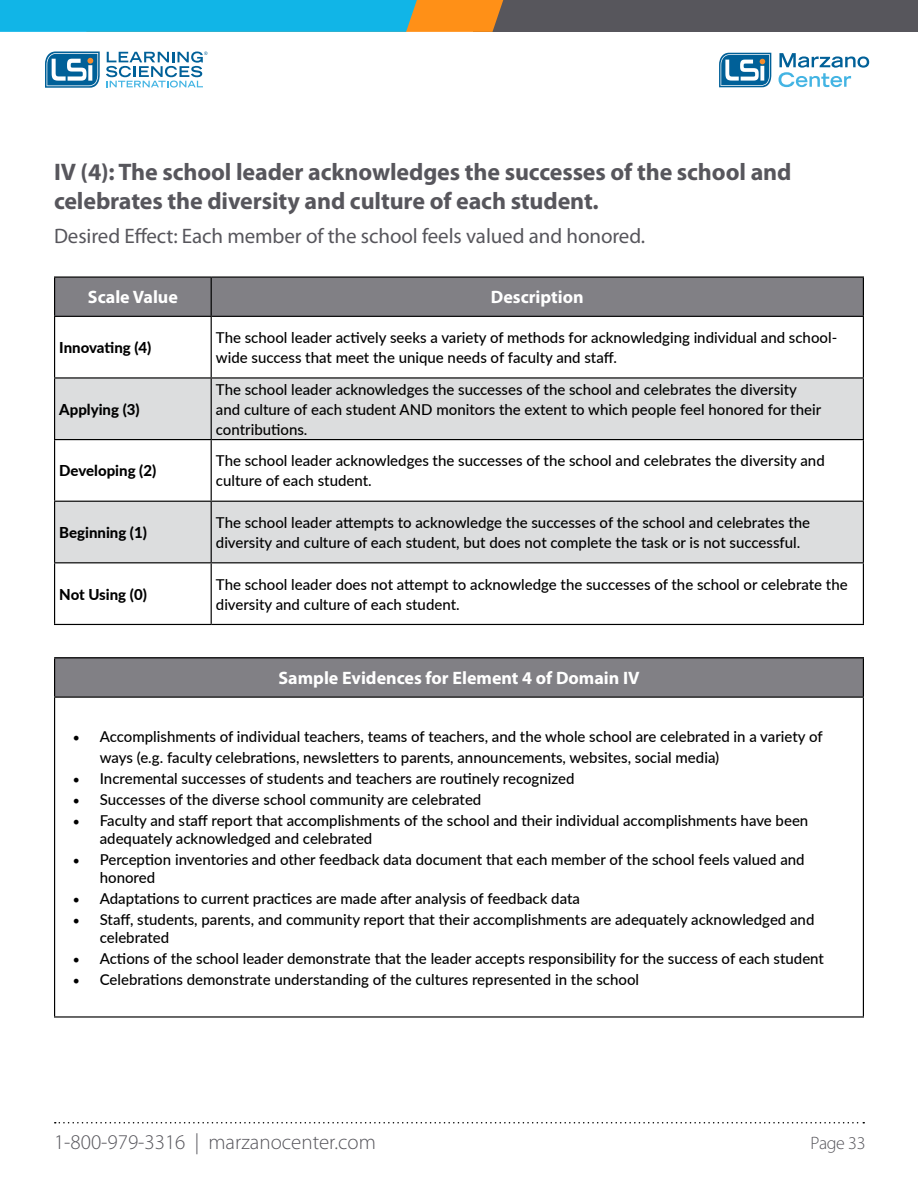
<style>
.page{position:relative;width:918px;height:1188px;background:#fff}
.page>*{position:absolute;margin:0;border:0;box-sizing:border-box;transform-origin:0 0}
.t1{font:700 24px/28.8px "Myriad Pro";letter-spacing:-.005em;color:#57565c}
.t2{font:21px "Myriad Pro";letter-spacing:-.005em;color:#57565c}
.t3{font:300 21px "Myriad Pro";color:#57565c}
.t4{font:700 18px "Myriad Pro";color:#fff}
.t5{font:300 18px "Myriad Pro";letter-spacing:-.02em;color:#57565c}
.t6{font:500 15px/20.1px "Lato";color:#000}
.t7{font:800 15px "Lato";color:#000}
.s1{font-family:"Minion Pro";font-weight:400;font-size:18px}
</style>
<div class="page">
<svg style="left:55px;top:1122px;width:809px;height:2px"></svg>
<svg style="left:779px;top:53px;width:90px;height:34px"></svg>
<svg style="left:719px;top:53px;width:53px;height:34px"></svg>
<svg style="left:45px;top:52px;width:55px;height:36px"></svg>
<svg style="left:106px;top:52px;width:101px;height:36px"></svg>
<div style="left:473px;top:0;width:445px;height:32px;background:#57565c"></div>
<svg style="left:0;top:0;width:503px;height:32px;background:#3badc1"></svg>
<div style="left:55px;top:278px;width:808px;height:38px;background:#818085"></div>
<div style="left:55px;top:379px;width:808px;height:60px;background:#dcddde"></div>
<svg style="left:55px;top:440px;width:808px;height:184px"></svg>
<hr style="left:54px;top:317px;width:1px;height:60px;background:#000">
<hr style="left:211px;top:317px;width:1px;height:60px;background:#000">
<hr style="left:863px;top:317px;width:1px;height:60px;background:#000">
<hr style="left:54px;top:377px;width:157px;height:2px;background:#000">
<hr style="left:54px;top:379px;width:1px;height:60px;background:#000">
<hr style="left:211px;top:377px;width:653px;height:2px;background:#000">
<hr style="left:211px;top:379px;width:1px;height:60px;background:#000">
<hr style="left:863px;top:379px;width:1px;height:60px;background:#000">
<hr style="left:54px;top:439px;width:157px;height:1px;background:#000">
<hr style="left:54px;top:440px;width:1px;height:61px;background:#000">
<hr style="left:211px;top:439px;width:653px;height:1px;background:#000">
<hr style="left:211px;top:440px;width:1px;height:61px;background:#000">
<hr style="left:863px;top:440px;width:1px;height:61px;background:#000">
<hr style="left:54px;top:563px;width:1px;height:61px;background:#000">
<hr style="left:211px;top:563px;width:1px;height:61px;background:#000">
<hr style="left:863px;top:563px;width:1px;height:61px;background:#000">
<hr style="left:54px;top:624px;width:157px;height:1px;background:#000">
<hr style="left:211px;top:624px;width:653px;height:1px;background:#000">
<hr style="left:54px;top:501px;width:157px;height:1px;background:#000">
<hr style="left:54px;top:502px;width:1px;height:60px;background:#000">
<hr style="left:54px;top:562px;width:157px;height:1px;background:#000">
<hr style="left:211px;top:501px;width:653px;height:1px;background:#000">
<hr style="left:211px;top:502px;width:1px;height:60px;background:#000">
<hr style="left:863px;top:502px;width:1px;height:60px;background:#000">
<hr style="left:211px;top:562px;width:653px;height:1px;background:#000">
<hr style="left:54px;top:276px;width:157px;height:2px;background:#000">
<hr style="left:54px;top:278px;width:1px;height:38px;background:#000">
<hr style="left:54px;top:316px;width:157px;height:1px;background:#000">
<hr style="left:211px;top:276px;width:653px;height:2px;background:#000">
<hr style="left:211px;top:278px;width:1px;height:38px;background:#000">
<hr style="left:863px;top:278px;width:1px;height:38px;background:#000">
<hr style="left:211px;top:316px;width:653px;height:1px;background:#000">
<div style="left:55px;top:658px;width:808px;height:39px;background:#818085"></div>
<hr style="left:54px;top:698px;width:1px;height:318px;background:#000">
<hr style="left:863px;top:698px;width:1px;height:318px;background:#000">
<hr style="left:54px;top:1016px;width:810px;height:2px;background:#000">
<hr style="left:54px;top:657px;width:810px;height:1px;background:#000">
<hr style="left:54px;top:658px;width:1px;height:39px;background:#000">
<hr style="left:863px;top:658px;width:1px;height:39px;background:#000">
<hr style="left:54px;top:697px;width:810px;height:1px;background:#000">
<h1 class="t1" style="left:54px;top:157px;width:739px">IV (4): The school leader acknowledges the successes of the school and celebrates the diversity and culture of each student.</h1>
<h2 class="t2" style="left:54px;top:223px;width:593px">Desired Effect: Each member of the school feels valued and honored.</h2>
<p class="t4" style="left:88px;top:286px;width:92px">Scale Value</p>
<p class="t4" style="left:491px;top:286px;width:94px">Description</p>
<p class="t7" style="left:59px;top:337px;width:94px">Innovating (4)</p>
<p class="t6" style="left:216px;top:327px;width:623px">The school leader actively seeks a variety of methods for acknowledging individual and school&shy;wide success that meet the unique needs of faculty and staff.</p>
<p class="t7" style="left:59px;top:398px;width:82px">Applying (3)</p>
<p class="t6" style="left:216px;top:379px;width:607px">The school leader acknowledges the successes of the school and celebrates the diversity and culture of each student AND monitors the extent to which people feel honored for their contributions.</p>
<p class="t7" style="left:59px;top:460px;width:98px">Developing (2)</p>
<p class="t6" style="left:216px;top:450px;width:610px">The school leader acknowledges the successes of the school and celebrates the diversity and culture of each student.</p>
<p class="t7" style="left:59px;top:521px;width:89px">Beginning (1)</p>
<p class="t6" style="left:216px;top:512px;width:596px">The school leader attempts to acknowledge the successes of the school and celebrates the diversity and culture of each student, but does not complete the task or is not successful.</p>
<p class="t7" style="left:59px;top:583px;width:89px">Not Using (0)</p>
<p class="t6" style="left:216px;top:573px;width:633px">The school leader does not attempt to acknowledge the successes of the school or celebrate the diversity and culture of each student.</p>
<p class="t4" style="left:278px;top:666px;width:363px">Sample Evidences for Element 4 of Domain IV</p>
<p class="t6" style="left:100px;top:725px;width:724px;line-height:21px;text-indent:-27px"><span class="s1">•</span> Accomplishments of individual teachers, teams of teachers, and the whole school are celebrated in a variety of ways (e.g. faculty celebrations, newsletters to parents, announcements, websites, social media)</p>
<p class="t6" style="left:73px;top:767px;width:503px"><span class="s1">•</span> Incremental successes of students and teachers are routinely recognized</p>
<p class="t6" style="left:73px;top:788px;width:410px"><span class="s1">•</span> Successes of the diverse school community are celebrated</p>
<p class="t6" style="left:100px;top:811px;width:710px;line-height:18px;text-indent:-27px"><span class="s1">•</span> Faculty and staff report that accomplishments of the school and their individual accomplishments have been adequately acknowledged and celebrated</p>
<p class="t6" style="left:100px;top:850px;width:706px;line-height:18px;text-indent:-27px"><span class="s1">•</span> Perception inventories and other feedback data document that each member of the school feels valued and honored</p>
<p class="t6" style="left:73px;top:887px;width:509px"><span class="s1">•</span> Adaptations to current practices are made after analysis of feedback data</p>
<p class="t6" style="left:100px;top:910px;width:716px;line-height:18px;text-indent:-27px"><span class="s1">•</span> Staff, students, parents, and community report that their accomplishments are adequately acknowledged and celebrated</p>
<p class="t6" style="left:73px;top:947px;width:753px"><span class="s1">•</span> Actions of the school leader demonstrate that the leader accepts responsibility for the success of each student</p>
<p class="t6" style="left:73px;top:968px;width:568px"><span class="s1">•</span> Celebrations demonstrate understanding of the cultures represented in the school</p>
<h2 class="t3" style="left:54px;top:1129px;width:323px">1-800-979-3316 | marzanocenter.com</h2>
<p class="t5" style="left:810px;top:1132px;width:57px">Page 33</p>
</div>
